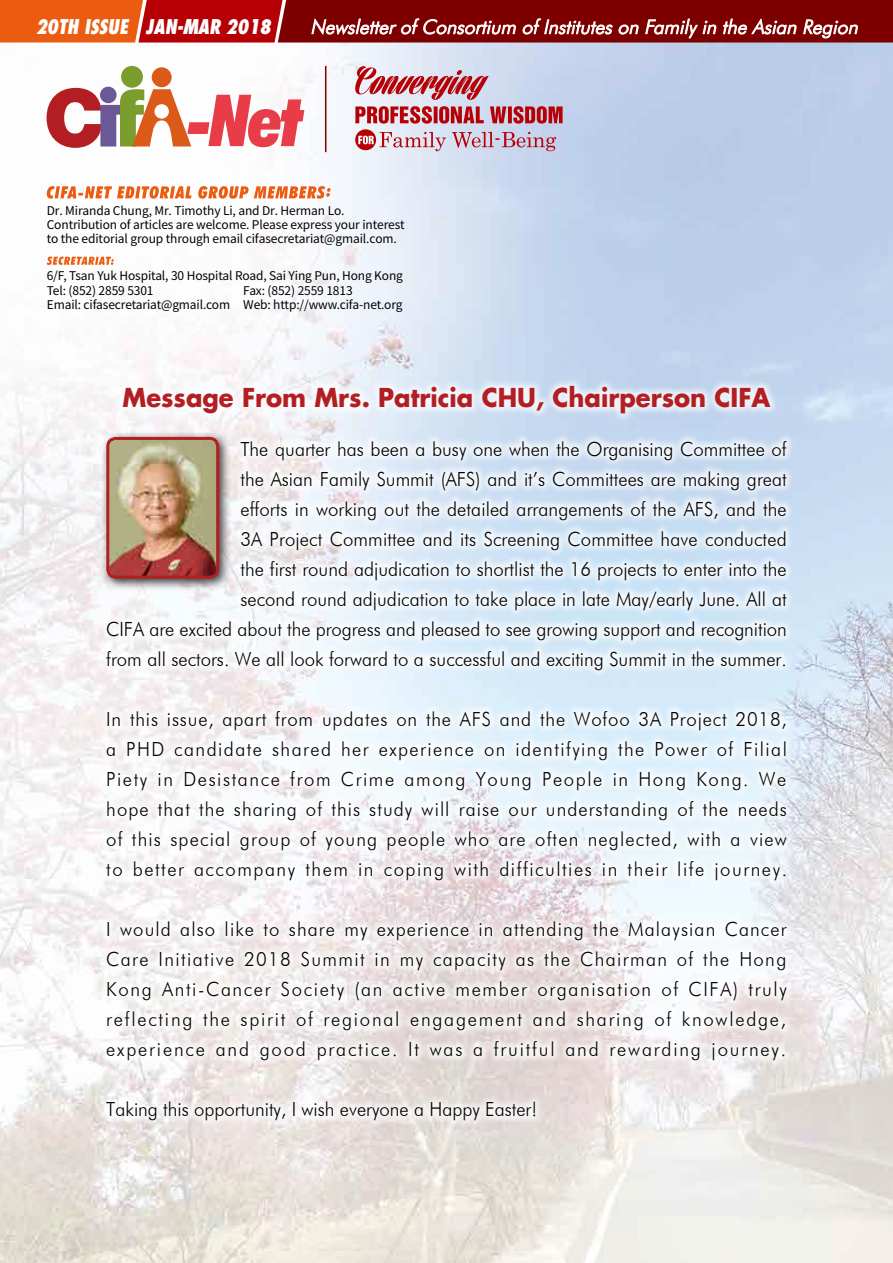
<style>
.page{position:relative;width:893px;height:1263px;background:#fff}
.page>*{position:absolute;margin:0;border:0;box-sizing:border-box;transform-origin:0 0}
.t1{font:700 25.5px "Futura";color:#b31e23;scale:.95 1}
.t2{font:300 19.5px/30px "Futura BT";color:#000;text-align:justify;scale:.95 1}
.t3{font:italic 800 condensed 19.5px "Futura";color:#fff;scale:.95 1}
.t4{font:12px/14.4px "Noto Sans Hant";letter-spacing:-.01em;color:#000}
</style>
<div class="page">
<img style="left:0;top:43px;width:893px;height:1220px">
<svg style="left:47px;top:257px;width:67px;height:8px"></svg>
<hr style="left:325px;top:66px;width:1px;height:86px;background:#7d0000">
<svg style="left:47px;top:67px;width:257px;height:81px"></svg>
<svg style="left:0;top:0;width:893px;height:43px;background:#a2261b"></svg>
<svg style="left:355px;top:106px;width:208px;height:18px;background:#c35c66"></svg>
<svg style="left:355px;top:66px;width:134px;height:34px;background:#d1959f"></svg>
<svg style="left:355px;top:129px;width:21px;height:21px"></svg>
<svg style="left:358px;top:136px;width:16px;height:8px"></svg>
<svg style="left:380px;top:132px;width:176px;height:19px;background:#cdb0bf"></svg>
<svg style="left:47px;top:186px;width:284px;height:13px"></svg>
<div style="left:98px;top:378px;width:697px;height:751px;background:#fff;opacity:.75"></div>
<p class="t3" style="left:36px;top:14px;width:249px">20TH ISSUE JAN-MAR 2018</p>
<p class="t4" style="left:47px;top:203px;width:360px">Dr. Miranda Chung, Mr. Timothy Li, and Dr. Herman Lo.<br>Contribution of articles are welcome. Please express your interest to the editorial group through email cifasecretariat@gmail.com.</p>
<p class="t4" style="left:47px;top:269px;width:358px">6/F, Tsan Yuk Hospital, 30 Hospital Road, Sai Ying Pun, Hong Kong<br>Tel: (852) 2859 5301</p>
<p class="t4" style="left:47px;top:283px;width:357px;text-indent:197px">Fax: (852) 2559 1813<br>Email: cifasecretariat@gmail.com Web: http://www.cifa-net.org</p>
<h1 class="t1" style="left:123px;top:380px;width:683px">Message From Mrs. Patricia CHU, Chairperson CIFA</h1>
<p class="t2" style="left:106px;top:433px;width:718px;text-align:right">The quarter has been a busy one when the Organising Committee of<br>the Asian Family Summit (AFS) and it’s Committees are making great<br>efforts in working out the detailed arrangements of the AFS, and the<br>3A Project Committee and its Screening Committee have conducted<br>the first round adjudication to shortlist the 16 projects to enter into the<br>second round adjudication to take place in late May/early June. All at<br>CIFA are excited about the progress and pleased to see growing support and recognition from all sectors. We all look forward to a successful and exciting Summit in the summer.</p>
<p class="t2" style="left:106px;top:703px;width:718px">In this issue, apart from updates on the AFS and the Wofoo 3A Project 2018, a PHD candidate shared her experience on identifying the Power of Filial Piety in Desistance from Crime among Young People in Hong Kong. We hope that the sharing of this study will raise our understanding of the needs of this special group of young people who are often neglected, with a view to better accompany them in coping with difficulties in their life journey.</p>
<p class="t2" style="left:106px;top:913px;width:718px">I would also like to share my experience in attending the Malaysian Cancer Care Initiative 2018 Summit in my capacity as the Chairman of the Hong Kong Anti-Cancer Society (an active member organisation of CIFA) truly reflecting the spirit of regional engagement and sharing of knowledge, experience and good practice. It was a fruitful and rewarding journey.</p>
<p class="t2" style="left:106px;top:1093px;width:455px">Taking this opportunity, I wish everyone a Happy Easter!</p>
</div>
